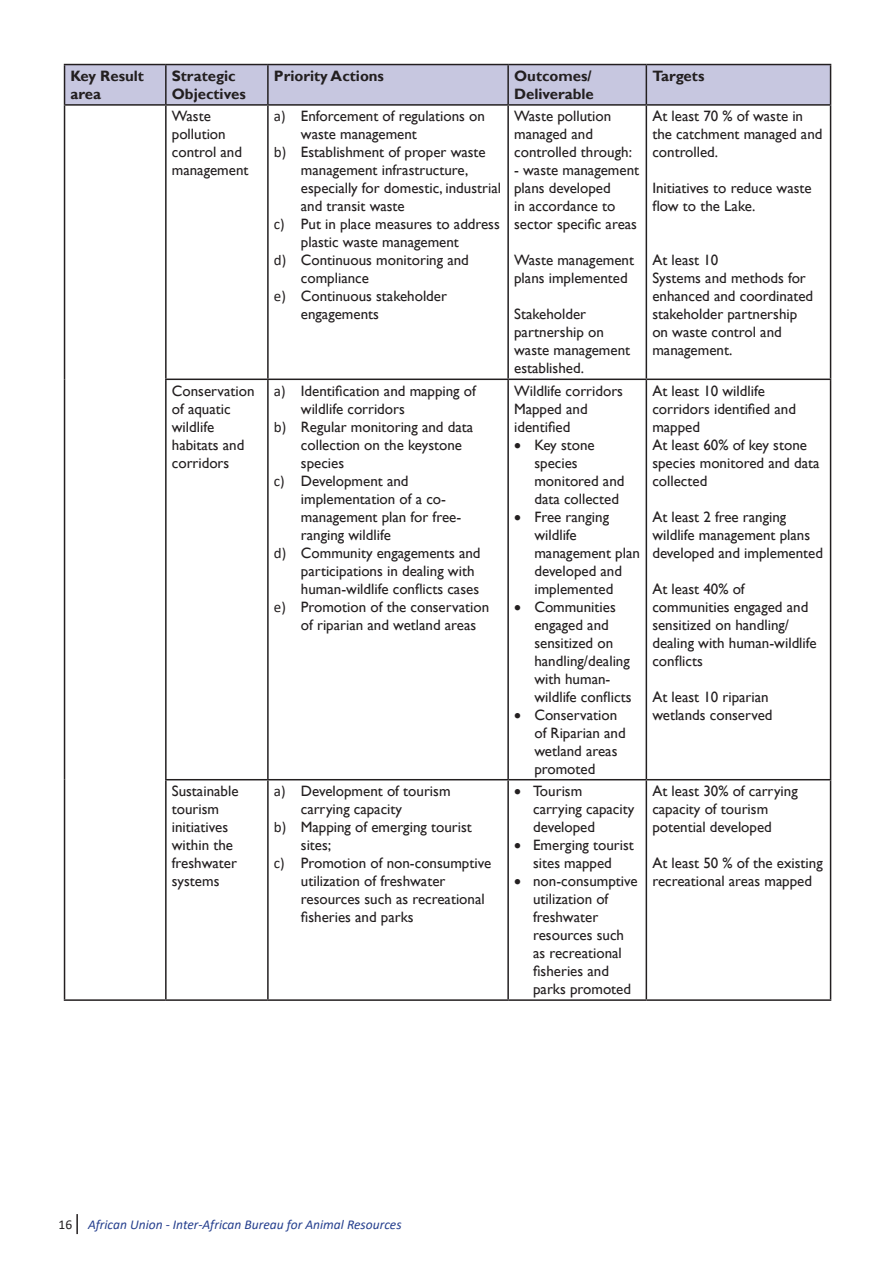
<style>
.page{position:relative;width:893px;height:1263px;background:#fff}
.page>*{position:absolute;margin:0;border:0;box-sizing:border-box;transform-origin:0 0}
.t1{font:15px/18px "Gill Sans";color:#231f20}
.t2{font:700 15px/18px "Gill Sans";color:#231f20}
.t3{font:italic 13.5px "Calibri";color:#253f8e}
.s1{font-family:"Calibri"}
.s2{font-style:normal;color:#231f20}
</style>
<div class="page">
<hr style="left:76px;top:1214px;width:2px;height:20px;background:#231f20">
<div style="left:65px;top:65px;width:765px;height:39px;background:#c7c7e0"></div>
<hr style="left:64px;top:64px;width:102px;height:1px;background:#231f20">
<hr style="left:64px;top:65px;width:1px;height:39px;background:#231f20">
<hr style="left:166px;top:64px;width:102px;height:1px;background:#231f20">
<hr style="left:165px;top:65px;width:2px;height:39px;background:#231f20">
<hr style="left:268px;top:64px;width:240px;height:1px;background:#231f20">
<hr style="left:267px;top:65px;width:2px;height:39px;background:#231f20">
<hr style="left:508px;top:64px;width:138px;height:1px;background:#231f20">
<hr style="left:507px;top:65px;width:2px;height:39px;background:#231f20">
<hr style="left:646px;top:64px;width:185px;height:1px;background:#231f20">
<hr style="left:646px;top:65px;width:1px;height:39px;background:#231f20">
<hr style="left:830px;top:65px;width:1px;height:39px;background:#231f20">
<hr style="left:64px;top:104px;width:102px;height:2px;background:#231f20">
<hr style="left:64px;top:106px;width:1px;height:273px;background:#231f20">
<hr style="left:166px;top:104px;width:102px;height:2px;background:#231f20">
<hr style="left:165px;top:106px;width:2px;height:273px;background:#231f20">
<hr style="left:268px;top:104px;width:240px;height:2px;background:#231f20">
<hr style="left:267px;top:106px;width:2px;height:273px;background:#231f20">
<hr style="left:508px;top:104px;width:138px;height:2px;background:#231f20">
<hr style="left:507px;top:106px;width:2px;height:273px;background:#231f20">
<hr style="left:646px;top:104px;width:185px;height:2px;background:#231f20">
<hr style="left:646px;top:106px;width:1px;height:273px;background:#231f20">
<hr style="left:830px;top:106px;width:1px;height:273px;background:#231f20">
<hr style="left:64px;top:379px;width:1px;height:401px;background:#231f20">
<hr style="left:165px;top:379px;width:103px;height:1px;background:#231f20">
<hr style="left:165px;top:380px;width:2px;height:399px;background:#231f20">
<hr style="left:268px;top:379px;width:240px;height:1px;background:#231f20">
<hr style="left:267px;top:380px;width:2px;height:399px;background:#231f20">
<hr style="left:508px;top:379px;width:138px;height:1px;background:#231f20">
<hr style="left:507px;top:380px;width:2px;height:399px;background:#231f20">
<hr style="left:646px;top:379px;width:185px;height:1px;background:#231f20">
<hr style="left:646px;top:380px;width:1px;height:399px;background:#231f20">
<hr style="left:830px;top:380px;width:1px;height:399px;background:#231f20">
<hr style="left:64px;top:780px;width:1px;height:219px;background:#231f20">
<hr style="left:165px;top:779px;width:103px;height:1px;background:#231f20">
<hr style="left:165px;top:780px;width:2px;height:219px;background:#231f20">
<hr style="left:268px;top:779px;width:240px;height:1px;background:#231f20">
<hr style="left:267px;top:780px;width:2px;height:219px;background:#231f20">
<hr style="left:508px;top:779px;width:138px;height:1px;background:#231f20">
<hr style="left:507px;top:780px;width:2px;height:219px;background:#231f20">
<hr style="left:646px;top:779px;width:185px;height:1px;background:#231f20">
<hr style="left:646px;top:780px;width:1px;height:219px;background:#231f20">
<hr style="left:830px;top:780px;width:1px;height:219px;background:#231f20">
<hr style="left:64px;top:999px;width:102px;height:2px;background:#231f20">
<hr style="left:166px;top:999px;width:102px;height:2px;background:#231f20">
<hr style="left:268px;top:999px;width:240px;height:2px;background:#231f20">
<hr style="left:508px;top:999px;width:138px;height:2px;background:#231f20">
<hr style="left:646px;top:999px;width:185px;height:2px;background:#231f20">
<p class="t2" style="left:71px;top:67px;width:75px">Key Result area</p>
<p class="t2" style="left:172px;top:67px;width:75px">Strategic<br>Objectives</p>
<p class="t2" style="left:274px;top:67px;width:112px">Priority Actions</p>
<p class="t2" style="left:514px;top:67px;width:81px">Outcomes/<br>Deliverable</p>
<p class="t2" style="left:652px;top:67px;width:54px">Targets</p>
<p class="t1" style="left:172px;top:107px;width:78px">Waste pollution control and management</p>
<p class="t1" style="left:274px;top:107px;width:213px"><span class="s1">a)</span> Enforcement of regulations on</p>
<p class="t1" style="left:652px;top:107px;width:172px">At least 70 % of waste in the catchment managed and controlled.</p>
<p class="t1" style="left:652px;top:179px;width:161px">Initiatives to reduce waste flow to the Lake.</p>
<p class="t1" style="left:514px;top:107px;width:119px">Waste pollution managed and controlled through:</p>
<p class="t1" style="left:514px;top:161px;width:127px">- waste management plans developed<br>in accordance to sector specific areas</p>
<p class="t1" style="left:514px;top:251px;width:121px">Waste management plans implemented</p>
<p class="t1" style="left:514px;top:305px;width:118px">Stakeholder partnership on waste management established.</p>
<p class="t1" style="left:301px;top:125px;width:118px">waste management</p>
<p class="t1" style="left:274px;top:143px;width:213px"><span class="s1">b)</span> Establishment of proper waste</p>
<p class="t1" style="left:301px;top:161px;width:169px">management infrastructure,</p>
<p class="t1" style="left:301px;top:179px;width:202px">especially for domestic, industrial</p>
<p class="t1" style="left:301px;top:197px;width:105px">and transit waste</p>
<p class="t1" style="left:274px;top:215px;width:227px"><span class="s1">c)</span> Put in place measures to address</p>
<p class="t1" style="left:301px;top:233px;width:160px">plastic waste management</p>
<p class="t1" style="left:274px;top:251px;width:197px"><span class="s1">d)</span> Continuous monitoring and</p>
<p class="t1" style="left:301px;top:269px;width:70px">compliance</p>
<p class="t1" style="left:274px;top:287px;width:175px"><span class="s1">e)</span> Continuous stakeholder</p>
<p class="t1" style="left:301px;top:305px;width:80px">engagements</p>
<p class="t1" style="left:652px;top:251px;width:162px">At least 10<br>Systems and methods for enhanced and coordinated stakeholder partnership on waste control and management.</p>
<p class="t1" style="left:172px;top:382px;width:84px">Conservation of aquatic wildlife habitats and corridors</p>
<p class="t1" style="left:274px;top:382px;width:203px"><span class="s1">a)</span> Identification and mapping of</p>
<p class="t1" style="left:301px;top:400px;width:106px">wildlife corridors</p>
<p class="t1" style="left:274px;top:418px;width:201px"><span class="s1">b)</span> Regular monitoring and data</p>
<p class="t1" style="left:301px;top:436px;width:163px">collection on the keystone</p>
<p class="t1" style="left:301px;top:454px;width:45px">species</p>
<p class="t1" style="left:274px;top:472px;width:136px"><span class="s1">c)</span> Development and</p>
<p class="t1" style="left:301px;top:490px;width:147px">implementation of a co-</p>
<p class="t1" style="left:301px;top:508px;width:162px">management plan for free-</p>
<p class="t1" style="left:301px;top:526px;width:91px">ranging wildlife</p>
<p class="t1" style="left:274px;top:544px;width:208px"><span class="s1">d)</span> Community engagements and</p>
<p class="t1" style="left:301px;top:562px;width:175px">participations in dealing with</p>
<p class="t1" style="left:301px;top:580px;width:180px">human-wildlife conflicts cases</p>
<p class="t1" style="left:274px;top:598px;width:217px"><span class="s1">e)</span> Promotion of the conservation</p>
<p class="t1" style="left:301px;top:616px;width:177px">of riparian and wetland areas</p>
<p class="t1" style="left:172px;top:782px;width:68px">Sustainable tourism initiatives within the freshwater systems</p>
<p class="t1" style="left:274px;top:782px;width:178px"><span class="s1">a)</span> Development of tourism</p>
<p class="t1" style="left:301px;top:800px;width:103px">carrying capacity</p>
<p class="t1" style="left:274px;top:818px;width:199px"><span class="s1">b)</span> Mapping of emerging tourist</p>
<p class="t1" style="left:301px;top:836px;width:32px">sites;</p>
<p class="t1" style="left:274px;top:854px;width:219px"><span class="s1">c)</span> Promotion of non-consumptive</p>
<p class="t1" style="left:301px;top:872px;width:146px">utilization of freshwater</p>
<p class="t1" style="left:301px;top:890px;width:185px">resources such as recreational</p>
<p class="t1" style="left:301px;top:908px;width:114px">fisheries and parks</p>
<p class="t1" style="left:514px;top:382px;width:110px">Wildlife corridors<br>Mapped and identified</p>
<p class="t1" style="left:534px;top:436px;width:92px;text-indent:-20px">• Key stone species monitored and data collected</p>
<p class="t1" style="left:534px;top:508px;width:107px;text-indent:-20px">• Free ranging wildlife management plan developed and implemented</p>
<p class="t1" style="left:534px;top:598px;width:99px;text-indent:-20px">• Communities engaged and sensitized on handling/dealing with human&shy;wildlife conflicts</p>
<p class="t1" style="left:534px;top:706px;width:93px;text-indent:-20px">• Conservation of Riparian and wetland areas promoted</p>
<p class="t1" style="left:533px;top:782px;width:103px;text-indent:-19px">• Tourism carrying capacity developed</p>
<p class="t1" style="left:514px;top:836px;width:121px;text-align:center">• Emerging tourist sites mapped</p>
<p class="t1" style="left:533px;top:872px;width:106px;text-indent:-19px">• non-consumptive utilization of freshwater resources such as recreational fisheries and parks promoted</p>
<p class="t1" style="left:652px;top:382px;width:169px">At least 10 wildlife corridors identified and mapped<br>At least 60% of key stone species monitored and data collected</p>
<p class="t1" style="left:652px;top:508px;width:172px">At least 2 free ranging wildlife management plans developed and implemented</p>
<p class="t1" style="left:652px;top:580px;width:166px">At least 40% of communities engaged and sensitized on handling/ dealing with human-wildlife conflicts</p>
<p class="t1" style="left:652px;top:688px;width:122px">At least 10 riparian wetlands conserved</p>
<p class="t1" style="left:652px;top:782px;width:147px">At least 30% of carrying capacity of tourism potential developed</p>
<p class="t1" style="left:652px;top:854px;width:172px">At least 50 % of the existing recreational areas mapped</p>
<p class="t3" style="left:59px;top:1215px;width:345px"><span class="s2">16</span> African Union - Inter-African Bureau for Animal Resources</p>
</div>
